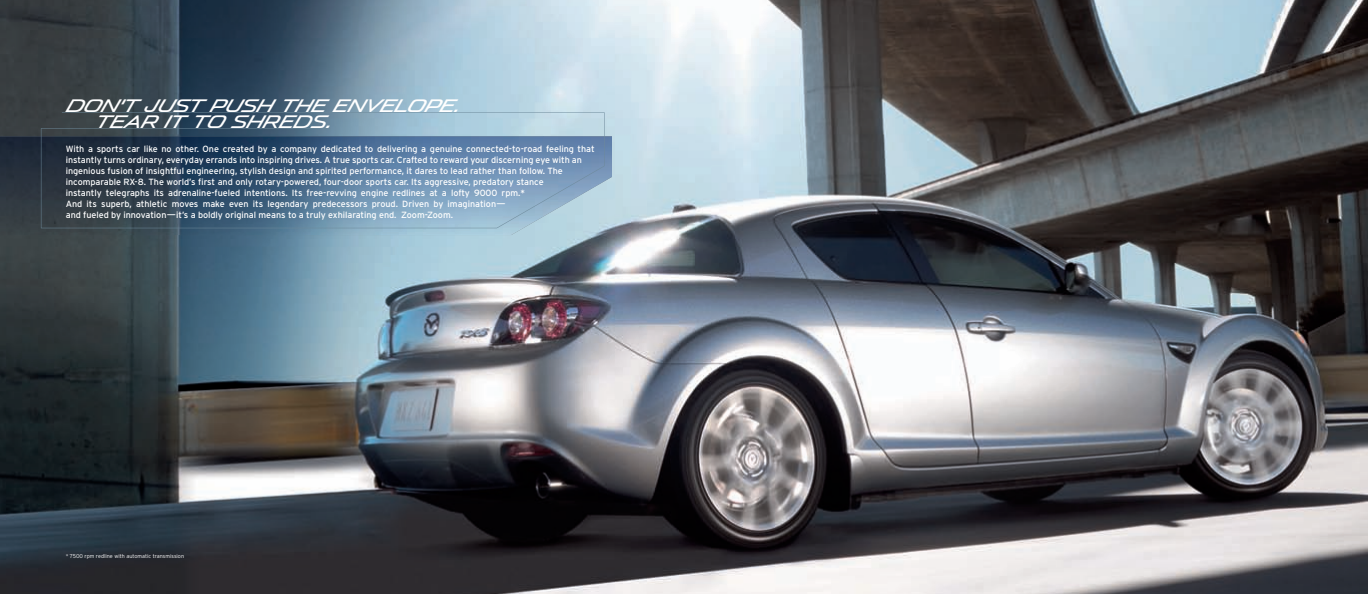
<style>
.page{position:relative;width:1368px;height:594px;background:#fff}
.page>*{position:absolute;margin:0;border:0;box-sizing:border-box;transform-origin:0 0}
.t1{font:18px/16px "Mazda";color:#fff}
.t2{font:9px/11px "Interstate";letter-spacing:-.005em;color:#fff}
.t3{font:300 5.5px "Interstate";color:#fff}
</style>
<div class="page">
<img style="left:0;top:0;width:1368px;height:594px">
<img style="left:0;top:136px;width:543px;height:99px">
<img style="left:605px;top:136px;width:7px;height:66px">
<svg style="left:41px;top:112px;width:564px;height:116px"></svg>
<h1 class="t1" style="left:97px;top:99px;width:367px;text-indent:-29px">DON’T JUST PUSH THE ENVELOPE.<br>TEAR IT TO SHREDS.</h1>
<p class="t2" style="left:66px;top:143px;width:530px">With a sports car like no other. One created by a company dedicated to delivering a genuine connected-to-road feeling that instantly turns ordinary, everyday errands into inspiring drives. A true sports car. Crafted to reward your discerning eye with an ingenious fusion of insightful engineering, stylish design and spirited performance, it dares to lead rather than follow. The incomparable RX-8. The world’s first and only rotary-powered, four-door sports car. Its aggressive, predatory stance<br>instantly telegraphs its adrenaline-fueled intentions. Its free-revving engine redlines at a lofty 9000 rpm.*<br>And its superb, athletic moves make even its legendary predecessors proud. Driven by imagination—<br>and fueled by innovation—it’s a boldly original means to a truly exhilarating end. Zoom-Zoom.</p>
<p class="t3" style="left:66px;top:552px;width:120px">* 7500 rpm redline with automatic transmission</p>
</div>
